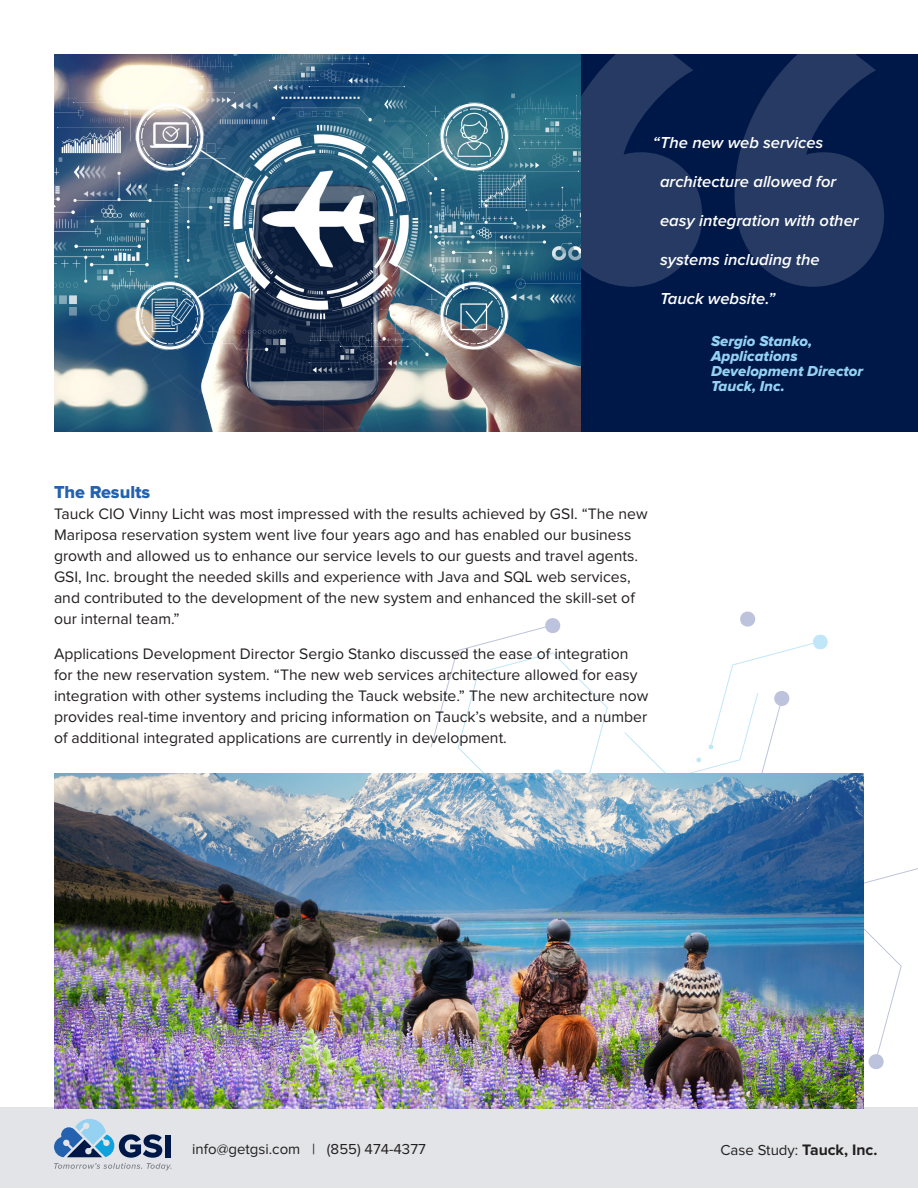
<style>
.page{position:relative;width:918px;height:1188px;background:#fff}
.page>*{position:absolute;margin:0;border:0;box-sizing:border-box;transform-origin:0 0}
.t1{font:18px "Proxima Nova Extrabld";color:#2461ae}
.t2{font:italic 600 16.5px "Proxima Nova";color:#fff}
.t3{font:15.75px/21px "Proxima Nova";color:#231f20}
.t4{font:15px/15px "Proxima Nova Extrabld It";color:#95d2f2}
.t5{font:15px "Proxima Nova";color:#231f20}
.s1{font-weight:700;font-size:15.75px}
</style>
<div class="page">
<svg style="left:430px;top:611px;width:488px;height:458px"></svg>
<div style="left:0;top:1107px;width:918px;height:81px;background:#e2e4e7"></div>
<svg style="left:54px;top:1119px;width:118px;height:51px"></svg>
<div style="left:575px;top:54px;width:343px;height:378px;background:#001848"></div>
<svg style="left:581px;top:54px;width:303px;height:233px;fill:#263a63"></svg>
<img style="left:54px;top:54px;width:527px;height:378px">
<img style="left:54px;top:773px;width:810px;height:335px">
<p class="t2" style="left:653px;top:135px;width:172px">“The new web services</p>
<p class="t2" style="left:660px;top:174px;width:178px">architecture allowed for</p>
<p class="t2" style="left:660px;top:213px;width:200px">easy integration with other</p>
<p class="t2" style="left:660px;top:252px;width:161px">systems including the</p>
<p class="t2" style="left:660px;top:291px;width:117px">Tauck website.”</p>
<p class="t4" style="left:711px;top:334px;width:154px">Sergio Stanko,<br>Applications<br>Development Director<br>Tauck, Inc.</p>
<p class="t1" style="left:54px;top:484px;width:98px">The Results</p>
<p class="t3" style="left:54px;top:504px;width:595px">Tauck CIO Vinny Licht was most impressed with the results achieved by GSI. “The new Mariposa reservation system went live four years ago and has enabled our business growth and allowed us to enhance our service levels to our guests and travel agents.<br>GSI, Inc. brought the needed skills and experience with Java and SQL web services, and contributed to the development of the new system and enhanced the skill-set of our internal team.”</p>
<p class="t3" style="left:54px;top:643px;width:596px">Applications Development Director Sergio Stanko discussed the ease of integration for the new reservation system. “The new web services architecture allowed for easy integration with other systems including the Tauck website.” The new architecture now provides real-time inventory and pricing information on Tauck’s website, and a number of additional integrated applications are currently in development.</p>
<p class="t5" style="left:192px;top:1142px;width:235px">info@getgsi.com | (855) 474-4377</p>
<p class="t5" style="left:720px;top:1143px;width:159px">Case Study: <span class="s1">Tauck, Inc.</span></p>
</div>
